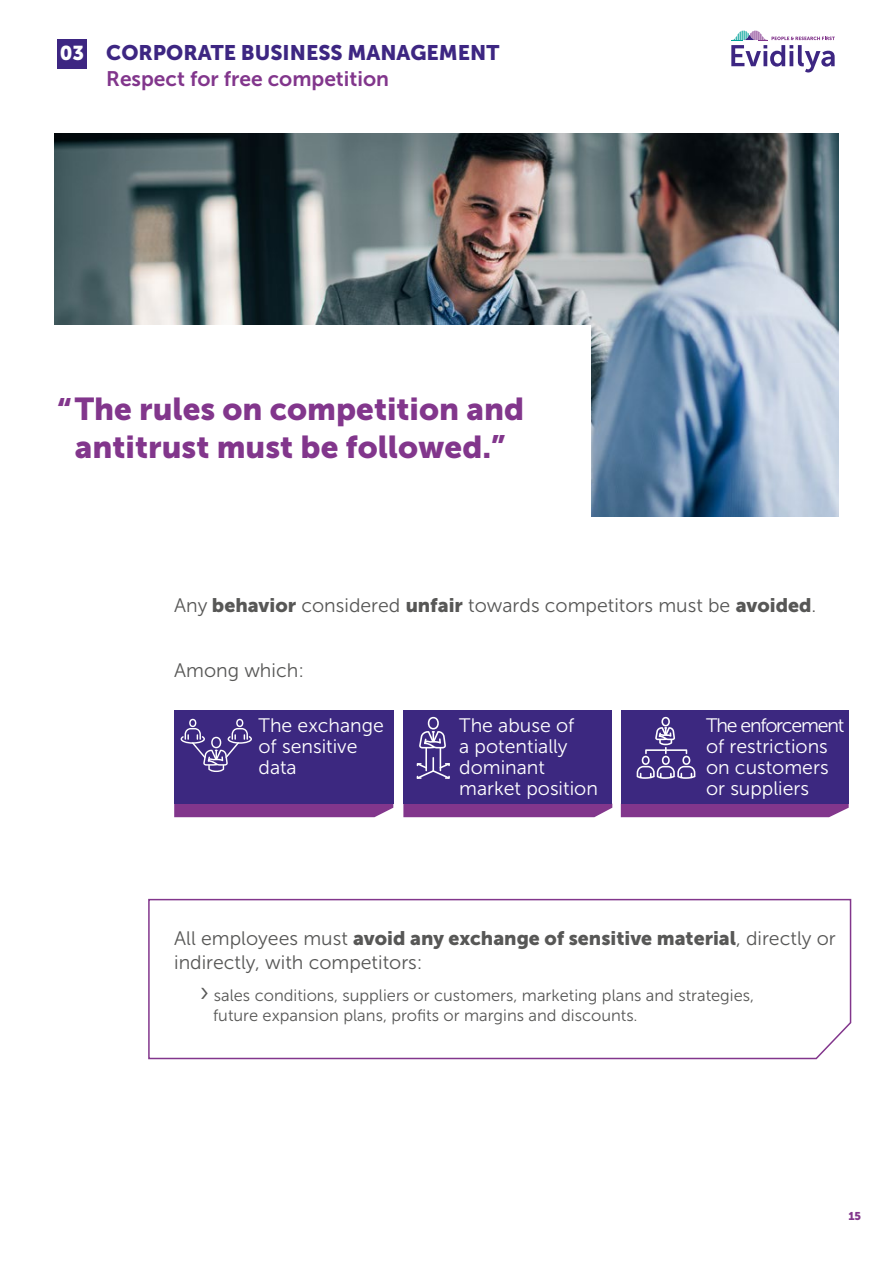
<style>
.page{position:relative;width:893px;height:1263px;background:#fff}
.page>*{position:absolute;margin:0;border:0;box-sizing:border-box;transform-origin:0 0}
.t1{font:31.5px/37.8px "Museo Sans 900";color:#82368c;text-align:center}
.t2{font:21px "Museo Sans 900";color:#3d2682}
.t3{font:21px "Museo Sans 700";color:#82368c}
.t4{font:19.95px "Museo Sans 900";color:#fff}
.t5{font:19.5px/21px "Museo Sans 300";color:#fff}
.t6{font:19.5px "Museo Sans 300";color:#575756}
.t7{font:19.5px "Museo Sans 900";color:#575756}
.t8{font:16.5px/19.8px "Museo Sans 300";color:#575756}
.t9{font:11.25px "Museo Sans 900";color:#82368c}
.s1{font-family:"Museo Sans 900"}
.s2{font-family:"Museo Sans 300"}
.s3{font-size:27px}
</style>
<div class="page">
<svg style="left:148px;top:898px;width:704px;height:162px"></svg>
<img style="left:54px;top:134px;width:785px;height:383px">
<div style="left:0;top:325px;width:590px;height:218px;background:#fff"></div>
<svg style="left:731px;top:31px;width:104px;height:42px"></svg>
<div style="left:174px;top:804px;width:219px;height:13px;background:#82368c"></div>
<div style="left:174px;top:710px;width:219px;height:94px;background:#3c2880"></div>
<div style="left:403px;top:804px;width:209px;height:13px;background:#82368c"></div>
<div style="left:403px;top:710px;width:209px;height:94px;background:#3c2880"></div>
<div style="left:621px;top:804px;width:228px;height:13px;background:#82368c"></div>
<div style="left:621px;top:710px;width:228px;height:94px;background:#3c2880"></div>
<svg style="left:181px;top:719px;width:71px;height:53px"></svg>
<svg style="left:417px;top:717px;width:33px;height:62px"></svg>
<svg style="left:637px;top:717px;width:58px;height:62px"></svg>
<div style="left:57px;top:39px;width:30px;height:30px;background:#3d2682"></div>
<p class="t4" style="left:60px;top:42px;width:26px">03</p>
<p class="t2" style="left:106px;top:41px;width:395px">CORPORATE BUSINESS MANAGEMENT</p>
<p class="t3" style="left:106px;top:67px;width:284px">Respect for free competition</p>
<h1 class="t1" style="left:57px;top:390px;width:469px">“The rules on competition and antitrust must be followed.”</h1>
<p class="t6" style="left:174px;top:595px;width:644px">Any <span class="s1">behavior</span> considered <span class="s1">unfair</span> towards competitors must be <span class="s1">avoided</span>.</p>
<p class="t6" style="left:174px;top:660px;width:131px">Among which:</p>
<p class="t5" style="left:259px;top:714px;width:127px">The exchange of sensitive data</p>
<p class="t5" style="left:459px;top:714px;width:140px">The abuse of<br>a potentially dominant market position</p>
<p class="t5" style="left:706px;top:714px;width:140px">The enforcement of restrictions on customers or suppliers</p>
<p class="t7" style="left:174px;top:927px;width:663px"><span class="s2">All employees must</span> avoid any exchange of sensitive material<span class="s2">, directly or</span></p>
<p class="t6" style="left:174px;top:952px;width:250px">indirectly, with competitors:</p>
<p class="t8" style="left:213px;top:986px;width:543px;text-indent:-13px"><span class="s3">›</span> sales conditions, suppliers or customers, marketing plans and strategies, future expansion plans, profits or margins and discounts.</p>
<p class="t9" style="left:848px;top:1210px;width:14px">15</p>
</div>
